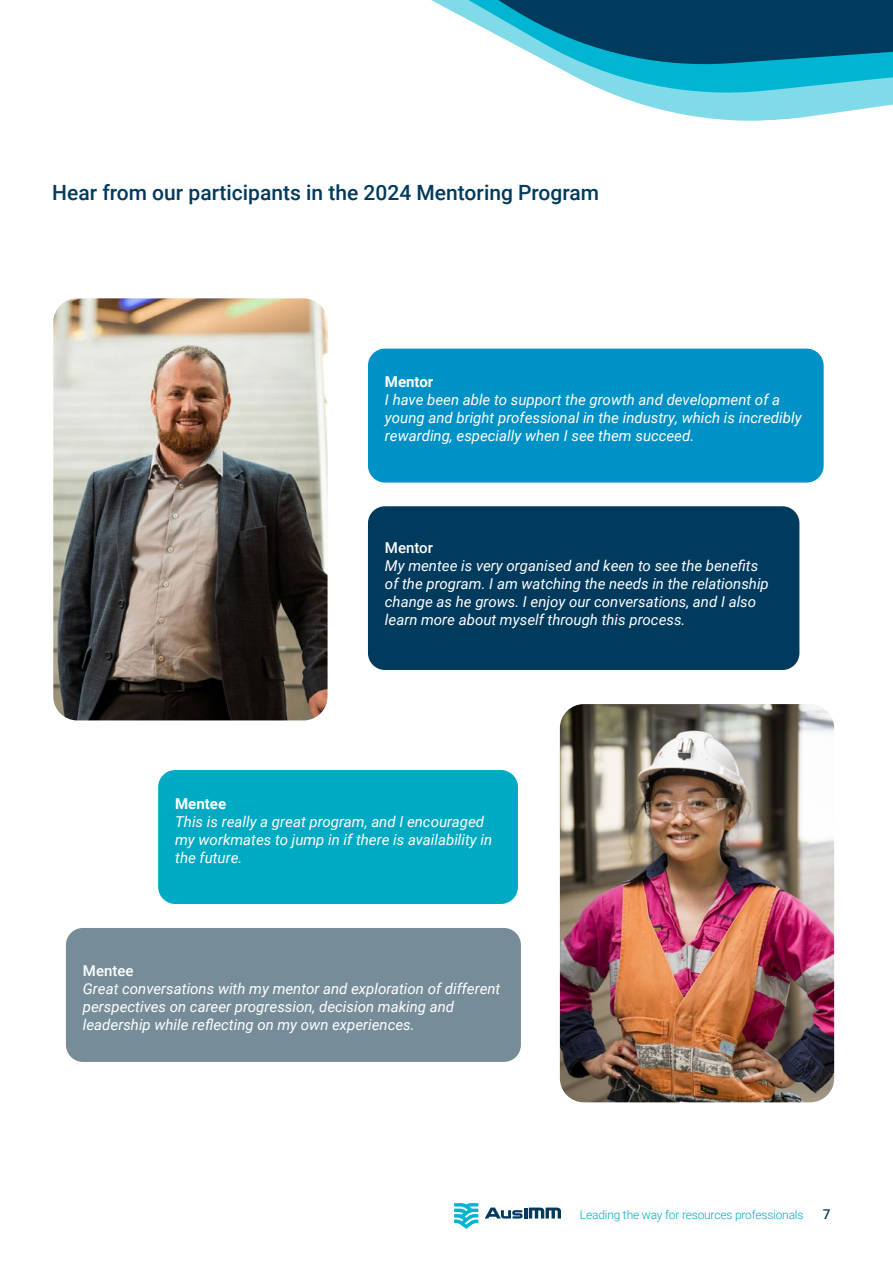
<style>
.page{position:relative;width:893px;height:1263px;background:#fff}
.page>*{position:absolute;margin:0;border:0;box-sizing:border-box;transform-origin:0 0}
.t1{font:500 21px "Roboto";color:#003a5d}
.t2{font:italic 15px/18px "Roboto";color:#fff}
.t3{font:500 15px "Roboto";color:#fff}
.t4{font:700 15px "Roboto";color:#fff}
.t5{font:500 13.5px "Roboto";color:#083c5c}
.t6{font:300 12px "Roboto";letter-spacing:-.015em;color:#00aac3}
</style>
<div class="page">
<svg style="left:485px;top:1207px;width:76px;height:11px"></svg>
<svg style="left:454px;top:1203px;width:24px;height:26px"></svg>
<svg style="left:626px;top:99px;width:267px;height:22px;fill:#80dae8"></svg>
<svg style="left:561px;top:69px;width:332px;height:30px;background:#4dcbde"></svg>
<svg style="left:431px;top:0;width:462px;height:69px;background:#2e7691"></svg>
<div style="left:66px;top:928px;width:455px;height:134px;background:#768d99;border-radius:17px"></div>
<div style="left:368px;top:506px;width:431px;height:164px;background:#003a5d;border-radius:17px"></div>
<div style="left:368px;top:349px;width:456px;height:134px;background:#0091c6;border-radius:17px"></div>
<div style="left:158px;top:770px;width:360px;height:134px;background:#00aac3;border-radius:17px"></div>
<img style="left:53px;top:298px;width:275px;height:422px">
<img style="left:560px;top:704px;width:274px;height:398px">
<h1 class="t1" style="left:52px;top:178px;width:548px">Hear from our participants in the 2024 Mentoring Program</h1>
<p class="t4" style="left:385px;top:372px;width:50px">Mentor</p>
<p class="t2" style="left:385px;top:391px;width:418px">I have been able to support the growth and development of a young and bright professional in the industry, which is incredibly rewarding, especially when I see them succeed.</p>
<p class="t3" style="left:385px;top:537px;width:50px">Mentor</p>
<p class="t2" style="left:385px;top:556px;width:385px">My mentee is very organised and keen to see the benefits of the program. I am watching the needs in the relationship change as he grows. I enjoy our conversations, and I also learn more about myself through this process.</p>
<p class="t4" style="left:175px;top:793px;width:52px">Mentee</p>
<p class="t2" style="left:175px;top:812px;width:319px">This is really a great program, and I encouraged my workmates to jump in if there is availability in the future.</p>
<p class="t3" style="left:83px;top:960px;width:52px">Mentee</p>
<p class="t2" style="left:83px;top:979px;width:419px">Great conversations with my mentor and exploration of different perspectives on career progression, decision making and leadership while reflecting on my own experiences.</p>
<p class="t6" style="left:580px;top:1206px;width:225px">Leading the way for resources professionals</p>
<p class="t5" style="left:823px;top:1205px;width:9px">7</p>
</div>
